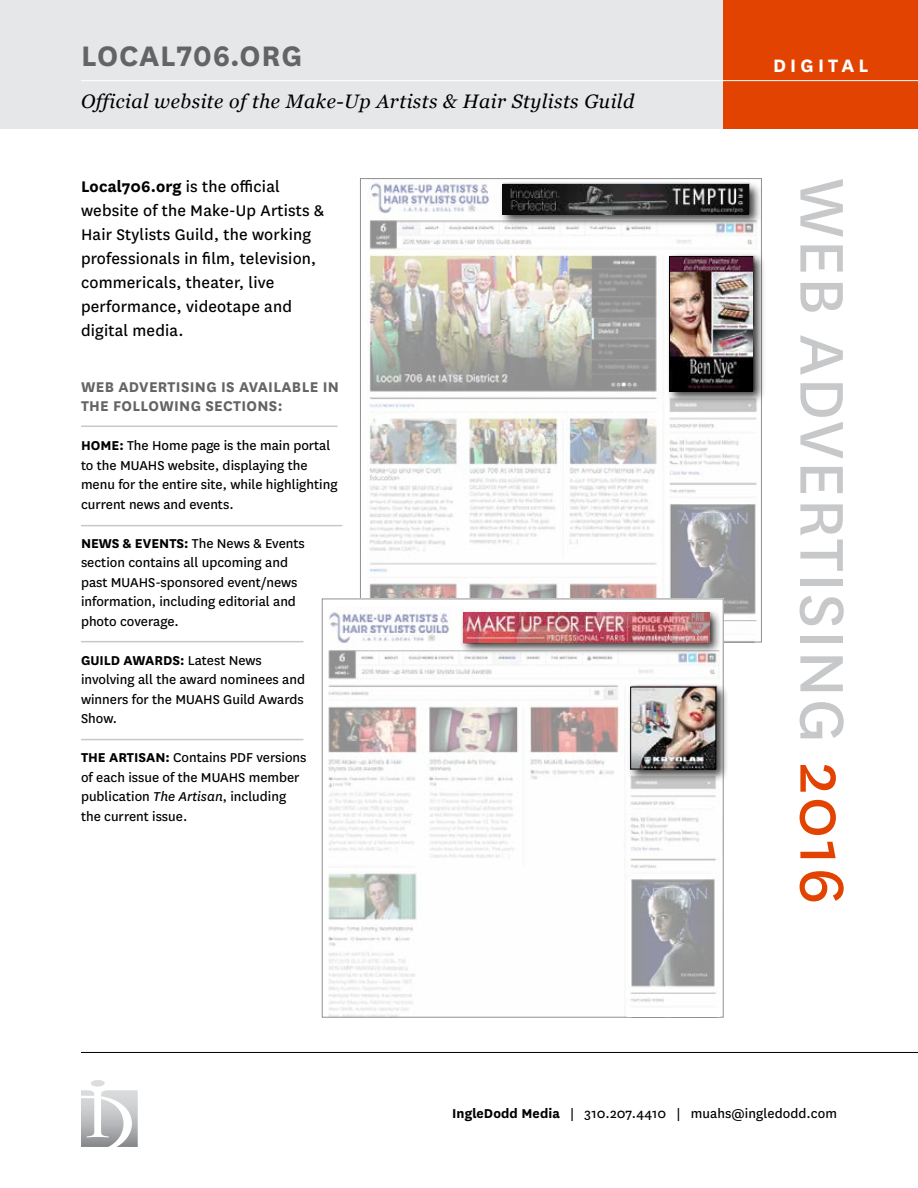
<style>
.page{position:relative;width:918px;height:1188px;background:#fff}
.page>*{position:absolute;margin:0;border:0;box-sizing:border-box;transform-origin:0 0}
.t1{font:72px "National";letter-spacing:.025em;color:#c7c8ca}
.t2{font:700 33px "National";letter-spacing:.025em;color:#636466}
.t3{font:700 21px "National";letter-spacing:.2em;color:#fff}
.t4{font:italic 19.5px "Georgia";letter-spacing:.025em;color:#000}
.t5{font:18px/24px "National";letter-spacing:.01em;color:#000}
.t6{font:700 16.5px/19.5px "National";letter-spacing:.02em;color:#636466}
.t7{font:15px/19.5px "National";color:#000}
.s1{font-weight:700}
.s2{font-style:italic}
.s3{color:#e24301}
</style>
<div class="page">
<div style="left:0;top:0;width:918px;height:129px;background:#e6e7e8"></div>
<div style="left:724px;top:0;width:194px;height:129px;background:#e24301"></div>
<hr style="left:81px;top:80px;width:837px;height:1px;background:#fff">
<hr style="left:81px;top:1052px;width:837px;height:1px;background:#000">
<svg style="left:81px;top:1080px;width:57px;height:67px"></svg>
<hr style="left:81px;top:525px;width:261px;height:1px;background:#c7c8ca">
<hr style="left:81px;top:426px;width:257px;height:1px;background:#c7c8ca">
<hr style="left:81px;top:641px;width:222px;height:1px;background:#c7c8ca">
<hr style="left:81px;top:739px;width:222px;height:1px;background:#c7c8ca">
<img style="left:362px;top:183px;width:395px;height:439px">
<div style="left:499px;top:181px;width:263px;height:46px;background:#000;opacity:.75"></div>
<img style="left:503px;top:184px;width:246px;height:30px">
<div style="left:666px;top:252px;width:100px;height:153px;background:#000;opacity:.75"></div>
<svg style="left:669px;top:256px;width:84px;height:135px"></svg>
<img style="left:670px;top:258px;width:83px;height:132px">
<img style="left:328px;top:607px;width:394px;height:409px">
<div style="left:460px;top:609px;width:263px;height:47px;background:#000;opacity:.75"></div>
<img style="left:463px;top:613px;width:246px;height:29px">
<div style="left:627px;top:711px;width:93px;height:306px;background:#fff"></div>
<img style="left:630px;top:783px;width:86px;height:219px">
<div style="left:627px;top:683px;width:102px;height:100px;background:#000;opacity:.75"></div>
<img style="left:632px;top:689px;width:82px;height:78px">
<div style="left:630px;top:687px;width:86px;height:82px;border:1px solid #000"></div>
<h2 class="t2" style="left:81px;top:33px;width:223px">LOCAL706.ORG</h2>
<h3 class="t4" style="left:81px;top:87px;width:555px">Official website of the Make-Up Artists &amp; Hair Stylists Guild</h3>
<p class="t5" style="left:81px;top:173px;width:245px"><span class="s1">Local706.org</span> is the official website of the Make-Up Artists &amp;<br>Hair Stylists Guild, the working professionals in film, television, commericals, theater, live performance, videotape and digital media.</p>
<p class="t6" style="left:81px;top:376px;width:260px">WEB ADVERTISING IS AVAILABLE IN<br>THE FOLLOWING SECTIONS:</p>
<p class="t7" style="left:81px;top:435px;width:258px"><span class="s1">HOME:</span> The Home page is the main portal to the MUAHS website, displaying the menu for the entire site, while highlighting current news and events.</p>
<p class="t7" style="left:81px;top:533px;width:225px"><span class="s1">NEWS &amp; EVENTS:</span> The News &amp; Events section contains all upcoming and past MUAHS-sponsored event/news information, including editorial and photo coverage.</p>
<p class="t7" style="left:81px;top:650px;width:226px"><span class="s1">GUILD AWARDS:</span> Latest News involving all the award nominees and winners for the MUAHS Guild Awards<br>Show.</p>
<p class="t7" style="left:81px;top:747px;width:227px"><span class="s1">THE ARTISAN:</span> Contains PDF versions of each issue of the MUAHS member publication <span class="s2">The Artisan</span>, including the current issue.</p>
<h3 class="t3" style="left:773px;top:51px;width:97px">DIGITAL</h3>
<h1 class="t1" style="left:870px;top:178px;width:728px;rotate:90deg">WEB ADVERTISING <span class="s3">2016</span></h1>
<p class="t7" style="left:452px;top:1103px;width:386px"><span class="s1">IngleDodd Media</span> | 310.207.4410 | muahs@ingledodd.com</p>
</div>
